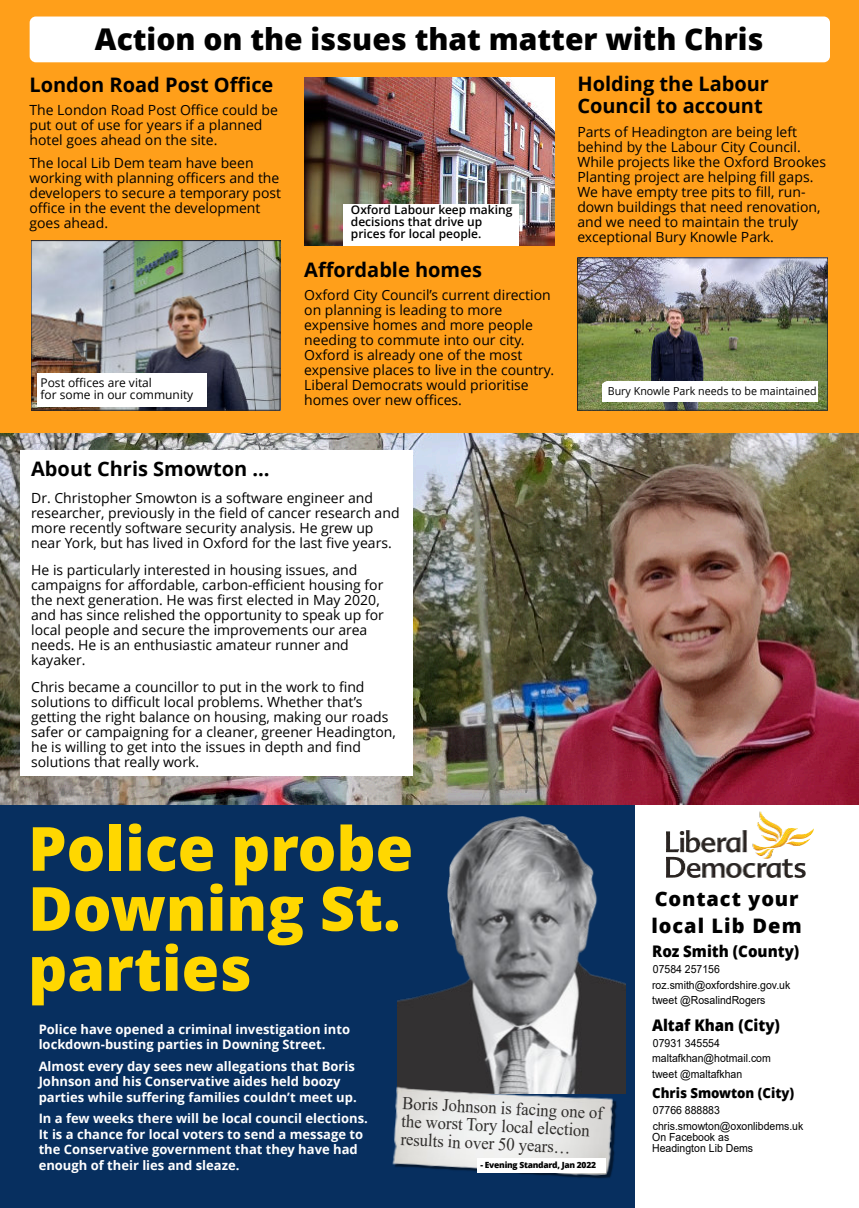
<style>
.page{position:relative;width:859px;height:1208px;background:#fff}
.page>*{position:absolute;margin:0;border:0;box-sizing:border-box;transform-origin:0 0}
.t1{font:800 60.9px/60px "Open Sans";color:#ffd700}
.t2{font:800 30px "Open Sans";color:#000}
.t3{font:700 20px/22px "Open Sans";color:#000}
.t4{font:800 20px/27px "Open Sans";letter-spacing:.045em;color:#000}
.t5{font:18px/18px "Times New Roman";color:#302e2c;scale:.93 1}
.t6{font:800 16px "Open Sans";color:#000;scale:.94 1}
.t7{font:14px/15px "Open Sans";color:#000}
.t8{font:800 14px "Open Sans";color:#000;scale:.94 1}
.t9{font:700 13px/15.5px "Open Sans";color:#fff}
.t10{font:600 12px/12px "Open Sans";color:#000}
.t11{font:12px/12px "Open Sans";color:#000}
.t12{font:11.1px/15.2px "Arial";color:#000;scale:.94 1}
.t13{font:11px "Open Sans";color:#000}
.t14{font:800 8.5px "Open Sans";letter-spacing:-.03em;color:#000}
</style>
<div class="page">
<img style="left:0;top:432px;width:859px;height:372px">
<div style="left:0;top:0;width:859px;height:432px;background:#ff9f1a"></div>
<div style="left:30px;top:17px;width:800px;height:45px;background:#fff;border-radius:6px"></div>
<img style="left:33px;top:243px;width:245px;height:165px">
<div style="left:31px;top:241px;width:249px;height:169px;border:1px solid #231f20"></div>
<img style="left:579px;top:260px;width:247px;height:148px">
<div style="left:577px;top:258px;width:251px;height:152px;border:1px solid #231f20"></div>
<div style="left:37px;top:373px;width:169px;height:34px;background:#fff"></div>
<img style="left:304px;top:77px;width:251px;height:168px">
<div style="left:343px;top:204px;width:176px;height:42px;background:#fff"></div>
<hr style="left:519px;top:215px;width:3px;height:16px;background:#fff">
<div style="left:602px;top:382px;width:216px;height:19px;background:#fff"></div>
<div style="left:0;top:806px;width:634px;height:402px;background:#072f5f"></div>
<img style="left:398px;top:816px;width:227px;height:263px">
<img style="left:392px;top:1079px;width:234px;height:99px">
<div style="left:478px;top:1158px;width:128px;height:14px;background:#fff"></div>
<img style="left:667px;top:811px;width:147px;height:67px">
<div style="left:20px;top:451px;width:392px;height:325px;background:#fff"></div>
<h2 class="t2" style="left:95px;top:27px;width:670px">Action on the issues that matter with Chris</h2>
<h3 class="t3" style="left:29px;top:76px;width:245px">London Road Post Office</h3>
<p class="t7" style="left:29px;top:104px;width:250px">The London Road Post Office could be put out of use for years if a planned hotel goes ahead on the site.</p>
<p class="t7" style="left:29px;top:157px;width:253px">The local Lib Dem team have been working with planning officers and the developers to secure a temporary post office in the event the development goes ahead.</p>
<p class="t11" style="left:40px;top:378px;width:154px">Post offices are vital<br>for some in our community</p>
<p class="t10" style="left:351px;top:205px;width:163px">Oxford Labour keep making decisions that drive up prices for local people.</p>
<h3 class="t3" style="left:304px;top:261px;width:179px">Affordable homes</h3>
<p class="t7" style="left:304px;top:289px;width:251px">Oxford City Council’s current direction on planning is leading to more expensive homes and more people needing to commute into our city.<br>Oxford is already one of the most expensive places to live in the country.<br>Liberal Democrats would prioritise homes over new offices.</p>
<h3 class="t3" style="left:31px;top:459px;width:240px">About Chris Smowton …</h3>
<p class="t7" style="left:31px;top:491px;width:370px">Dr. Christopher Smowton is a software engineer and researcher, previously in the field of cancer research and more recently software security analysis. He grew up near York, but has lived in Oxford for the last five years.</p>
<p class="t7" style="left:31px;top:563px;width:354px">He is particularly interested in housing issues, and campaigns for affordable, carbon-efficient housing for the next generation. He was first elected in May 2020, and has since relished the opportunity to speak up for local people and secure the improvements our area needs. He is an enthusiastic amateur runner and kayaker.</p>
<p class="t7" style="left:31px;top:680px;width:366px">Chris became a councillor to put in the work to find solutions to difficult local problems. Whether that’s getting the right balance on housing, making our roads safer or campaigning for a cleaner, greener Headington, he is willing to get into the issues in depth and find solutions that really work.</p>
<h3 class="t3" style="left:577px;top:75px;width:193px">Holding the Labour<br>Council to account</h3>
<p class="t7" style="left:577px;top:126px;width:250px">Parts of Headington are being left behind by the Labour City Council.<br>While projects like the Oxford Brookes Planting project are helping fill gaps.<br>We have empty tree pits to fill, run&shy;down buildings that need renovation, and we need to maintain the truly exceptional Bury Knowle Park.</p>
<p class="t13" style="left:608px;top:386px;width:210px">Bury Knowle Park needs to be maintained</p>
<h1 class="t1" style="left:28px;top:824px;width:387px">Police probe<br>Downing St. parties</h1>
<p class="t9" style="left:39px;top:1022px;width:313px">Police have opened a criminal investigation into lockdown-busting parties in Downing Street.</p>
<p class="t9" style="left:39px;top:1059px;width:320px">Almost every day sees new allegations that Boris<br>Johnson and his Conservative aides held boozy parties while suffering families couldn’t meet up.</p>
<p class="t9" style="left:39px;top:1112px;width:331px">In a few weeks there will be local council elections.<br>It is a chance for local voters to send a message to the Conservative government that they have had enough of their lies and sleaze.</p>
<p class="t5" style="left:403px;top:1095px;width:217px;rotate:3deg">Boris Johnson is facing one of the worst Tory local election results in over 50 years…</p>
<p class="t14" style="left:480px;top:1161px;width:117px">- Evening Standard, Jan 2022</p>
<h3 class="t4" style="left:652px;top:887px;width:152px">Contact your local Lib Dem</h3>
<p class="t6" style="left:652px;top:945px;width:158px">Roz Smith (County)</p>
<p class="t12" style="left:652px;top:963px;width:149px">07584 257156 roz.smith@oxfordshire.gov.uk tweet @RosalindRogers</p>
<p class="t6" style="left:652px;top:1018px;width:137px">Altaf Khan (City)</p>
<p class="t12" style="left:652px;top:1036px;width:128px">07931 345554 maltafkhan@hotmail.com tweet @maltafkhan</p>
<p class="t8" style="left:652px;top:1087px;width:153px">Chris Smowton (City)</p>
<p class="t12" style="left:653px;top:1103px;width:162px;line-height:16.1px">07766 888883 chris.smowton@oxonlibdems.uk</p>
<p class="t12" style="left:652px;top:1132px;width:109px;line-height:11px">On Facebook as<br>Headington Lib Dems</p>
</div>
